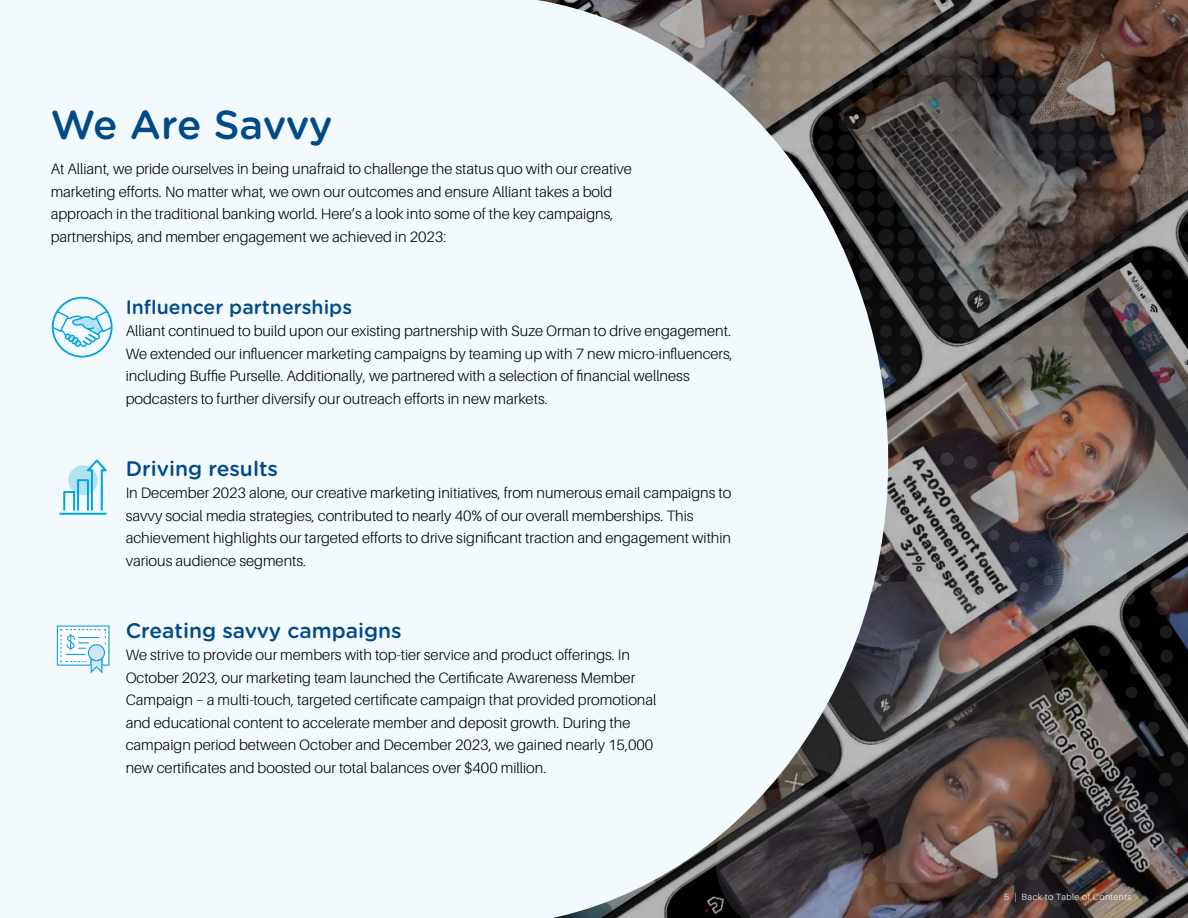
<style>
.page{position:relative;width:1188px;height:918px;background:#fff}
.page>*{position:absolute;margin:0;border:0;box-sizing:border-box;transform-origin:0 0}
.t1{font:500 40.5px "Gotham Rounded";letter-spacing:-.015em;color:#004a87}
.t2{font:500 21px "Gotham Rounded";color:#004a87}
.t3{font:500 19.5px "Gotham Rounded";color:#004a87}
.t4{font:300 15px/22.5px "Aileron";color:#000}
.t5{font:300 9px "Aileron";letter-spacing:.05em;color:#fff}
</style>
<div class="page">
<img style="left:888px;top:0;width:300px;height:918px">
<svg style="left:888px;top:515px;width:176px;height:403px;background:#615554"></svg>
<svg style="left:989px;top:666px;width:132px;height:133px;background:#5d524b"></svg>
<svg style="left:888px;top:324px;width:86px;height:88px;background:#5a5857"></svg>
<svg style="left:492px;top:0;width:396px;height:918px;fill:#f2fafd"></svg>
<div style="left:0;top:0;width:492px;height:918px;background:#f2fafd"></div>
<svg style="left:52px;top:297px;width:61px;height:61px"></svg>
<svg style="left:59px;top:459px;width:48px;height:56px"></svg>
<svg style="left:57px;top:625px;width:53px;height:49px"></svg>
<h1 class="t1" style="left:51px;top:96px;width:284px">We Are Savvy</h1>
<p class="t4" style="left:51px;top:158px;width:583px">At Alliant, we pride ourselves in being unafraid to challenge the status quo with our creative marketing efforts. No matter what, we own our outcomes and ensure Alliant takes a bold approach in the traditional banking world. Here’s a look into some of the key campaigns, partnerships, and member engagement we achieved in 2023:</p>
<h3 class="t3" style="left:126px;top:293px;width:228px">Influencer partnerships</h3>
<p class="t4" style="left:126px;top:320px;width:609px">Alliant continued to build upon our existing partnership with Suze Orman to drive engagement.<br>We extended our influencer marketing campaigns by teaming up with 7 new micro-influencers, including Buffie Purselle. Additionally, we partnered with a selection of financial wellness podcasters to further diversify our outreach efforts in new markets.</p>
<h2 class="t2" style="left:126px;top:454px;width:154px">Driving results</h2>
<p class="t4" style="left:126px;top:482px;width:607px">In December 2023 alone, our creative marketing initiatives, from numerous email campaigns to savvy social media strategies, contributed to nearly 40% of our overall memberships. This achievement highlights our targeted efforts to drive significant traction and engagement within various audience segments.</p>
<h2 class="t2" style="left:126px;top:616px;width:278px">Creating savvy campaigns</h2>
<p class="t4" style="left:126px;top:644px;width:532px">We strive to provide our members with top-tier service and product offerings. In October 2023, our marketing team launched the Certificate Awareness Member Campaign – a multi-touch, targeted certificate campaign that provided promotional and educational content to accelerate member and deposit growth. During the campaign period between October and December 2023, we gained nearly 15,000 new certificates and boosted our total balances over $400 million.</p>
<p class="t5" style="left:1004px;top:892px;width:129px">5 | Back to Table of Contents</p>
</div>
